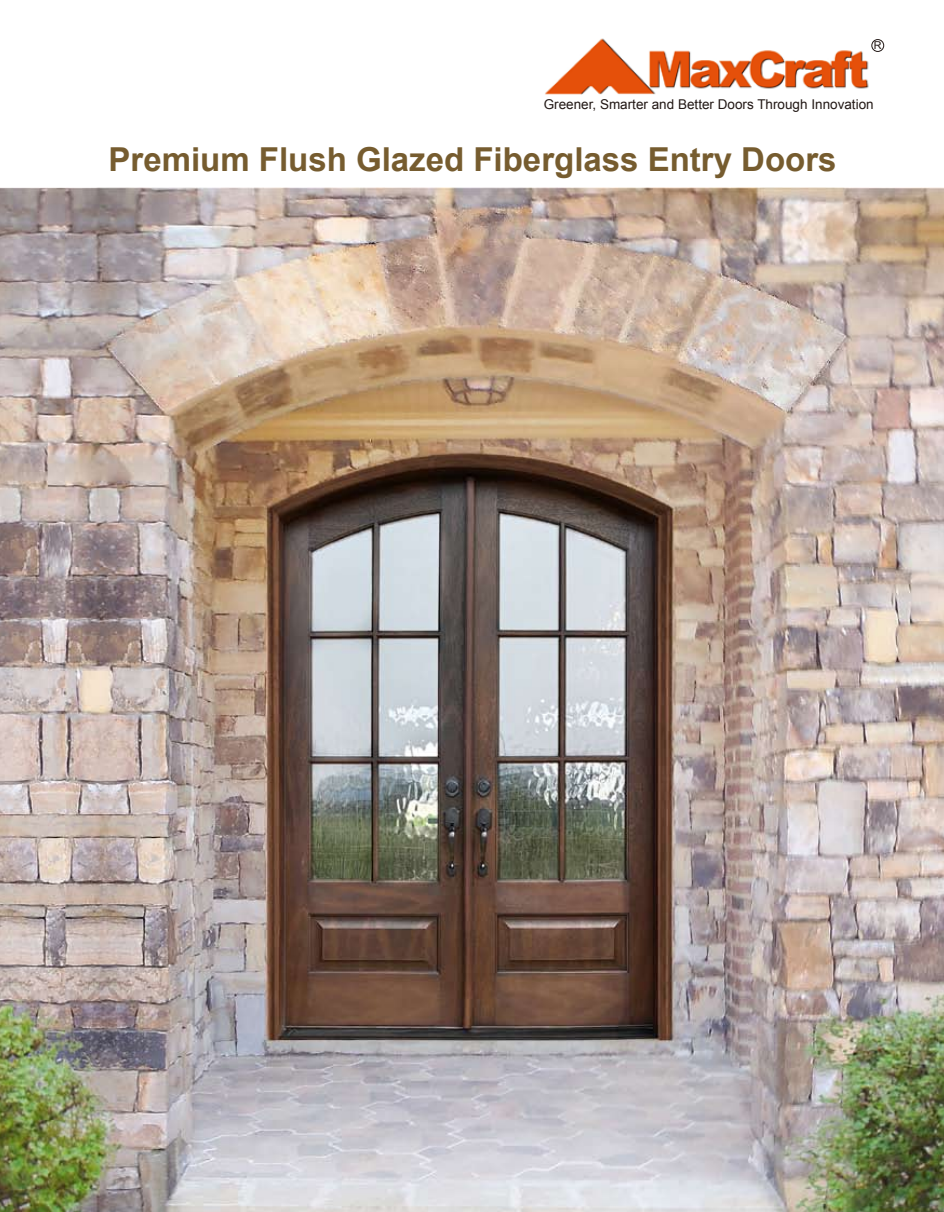
<style>
.page{position:relative;width:944px;height:1212px;background:#fff}
.page>*{position:absolute;margin:0;border:0;box-sizing:border-box;transform-origin:0 0}
.t1{font:700 33px "Arial";color:#765c2f}
.t2{font:13.5px "Arial";color:#221815}
.t3{font:10.8px "Arial";color:#221815}
</style>
<div class="page">
<img style="left:545px;top:38px;width:324px;height:57px">
<div style="left:867px;top:36px;width:20px;height:18px;background:#fff"></div>
<div style="left:871px;top:39px;width:13px;height:13px;border:1px solid #221815;border-radius:50%"></div>
<img style="left:0;top:187px;width:944px;height:1025px">
<p class="t3" style="left:874px;top:39px;width:9px">R</p>
<p class="t2" style="left:544px;top:95px;width:331px">Greener, Smarter and Better Doors Through Innovation</p>
<h1 class="t1" style="left:109px;top:137px;width:730px">Premium Flush Glazed Fiberglass Entry Doors</h1>
</div>
